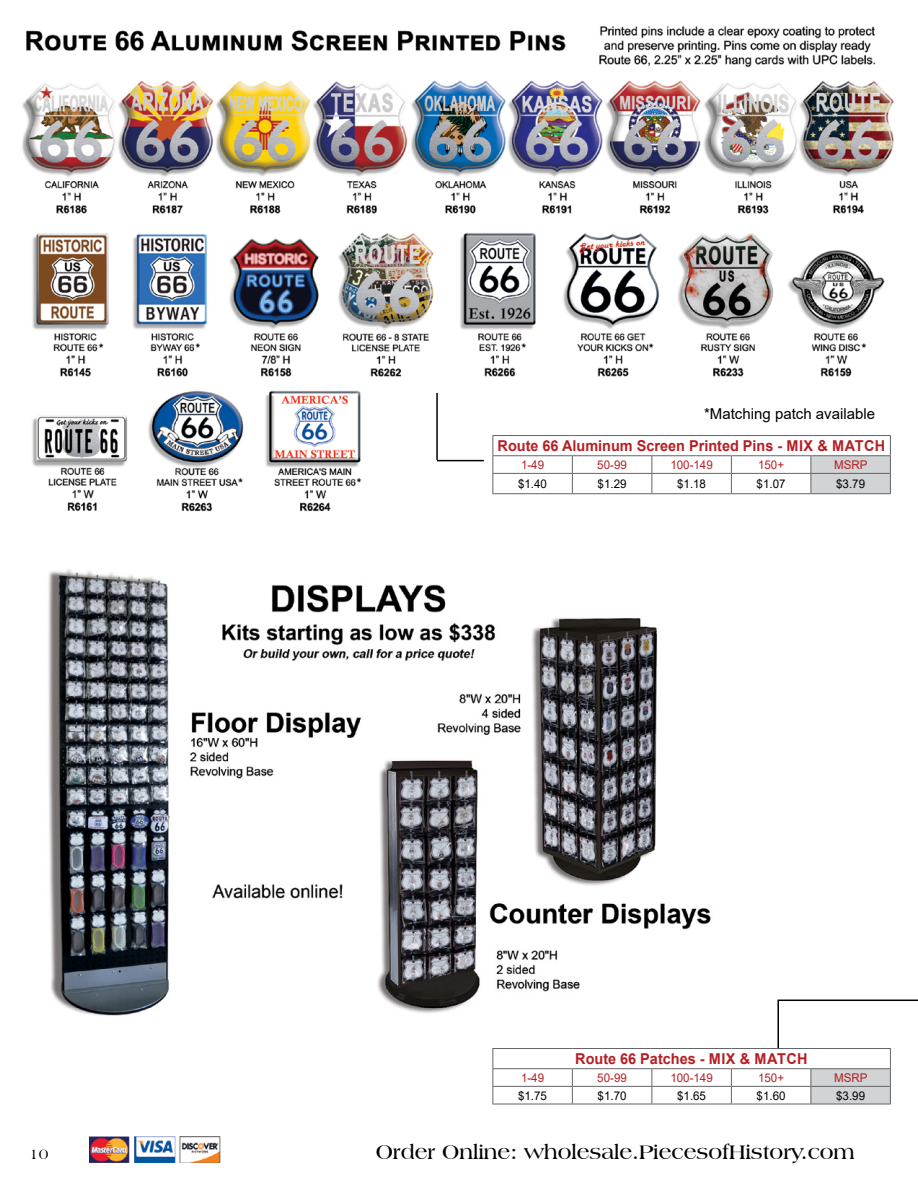
<style>
.page{position:relative;width:918px;height:1188px;background:#fff}
.page>*{position:absolute;margin:0;border:0;box-sizing:border-box;transform-origin:0 0}
.t1{font:700 21px "Americana BT";color:#000}
.t2{font:700 15px "Arial";color:#b51f24;scale:.96 1}
.t3{font:15px "Arial";color:#000}
.t4{font:15px "Americana BT";color:#000}
.t5{font:12px "Arial";color:#000;scale:.96 1}
.t6{font:12px "Arial";color:#b51f24;scale:.96 1}
</style>
<div class="page">
<img style="left:22px;top:26px;width:872px;height:486px">
<hr style="left:492px;top:435px;width:80px;height:1px;background:#636466">
<hr style="left:572px;top:435px;width:80px;height:1px;background:#636466">
<hr style="left:652px;top:435px;width:79px;height:1px;background:#636466">
<hr style="left:731px;top:435px;width:80px;height:1px;background:#636466">
<hr style="left:811px;top:435px;width:80px;height:1px;background:#636466">
<svg style="left:492px;top:436px;width:399px;height:57px"></svg>
<hr style="left:492px;top:493px;width:80px;height:1px;background:#636466">
<hr style="left:572px;top:493px;width:80px;height:1px;background:#636466">
<hr style="left:652px;top:493px;width:79px;height:1px;background:#636466">
<hr style="left:731px;top:493px;width:80px;height:1px;background:#636466">
<hr style="left:811px;top:493px;width:80px;height:1px;background:#636466">
<hr style="left:492px;top:1048px;width:80px;height:1px;background:#636466">
<hr style="left:572px;top:1048px;width:80px;height:1px;background:#636466">
<hr style="left:652px;top:1048px;width:79px;height:1px;background:#636466">
<hr style="left:731px;top:1048px;width:80px;height:1px;background:#636466">
<hr style="left:811px;top:1048px;width:80px;height:1px;background:#636466">
<hr style="left:492px;top:1104px;width:80px;height:1px;background:#636466">
<svg style="left:492px;top:1049px;width:399px;height:55px"></svg>
<hr style="left:572px;top:1104px;width:80px;height:1px;background:#636466">
<hr style="left:652px;top:1104px;width:79px;height:1px;background:#636466">
<hr style="left:731px;top:1104px;width:80px;height:1px;background:#636466">
<hr style="left:811px;top:1104px;width:80px;height:1px;background:#636466">
<img style="left:48px;top:569px;width:663px;height:447px">
<img style="left:89px;top:1136px;width:132px;height:26px">
<hr style="left:779px;top:1000px;width:139px;height:1px;background:#000">
<hr style="left:777px;top:1000px;width:2px;height:48px;background:#000">
<hr style="left:437px;top:460px;width:47px;height:1px;background:#000">
<hr style="left:436px;top:393px;width:2px;height:67px;background:#000">
<p class="t4" style="left:29px;top:1145px;width:21px">10</p>
<p class="t3" style="left:704px;top:403px;width:172px">*Matching patch available</p>
<p class="t2" style="left:498px;top:435px;width:405px">Route 66 Aluminum Screen Printed Pins - MIX &amp; MATCH</p>
<p class="t6" style="left:521px;top:456px;width:26px">1-49</p>
<p class="t6" style="left:597px;top:456px;width:32px">50-99</p>
<p class="t6" style="left:670px;top:456px;width:46px">100-149</p>
<p class="t6" style="left:758px;top:456px;width:29px">150+</p>
<p class="t6" style="left:834px;top:456px;width:36px">MSRP</p>
<p class="t5" style="left:518px;top:475px;width:32px">$1.40</p>
<p class="t5" style="left:598px;top:475px;width:32px">$1.29</p>
<p class="t5" style="left:677px;top:475px;width:32px">$1.18</p>
<p class="t5" style="left:757px;top:475px;width:32px">$1.07</p>
<p class="t5" style="left:836px;top:475px;width:32px">$3.79</p>
<p class="t2" style="left:575px;top:1048px;width:244px">Route 66 Patches - MIX &amp; MATCH</p>
<p class="t6" style="left:521px;top:1069px;width:26px">1-49</p>
<p class="t6" style="left:597px;top:1069px;width:32px">50-99</p>
<p class="t6" style="left:670px;top:1069px;width:46px">100-149</p>
<p class="t6" style="left:758px;top:1069px;width:29px">150+</p>
<p class="t6" style="left:834px;top:1069px;width:36px">MSRP</p>
<p class="t5" style="left:518px;top:1087px;width:32px">$1.75</p>
<p class="t5" style="left:598px;top:1087px;width:32px">$1.70</p>
<p class="t5" style="left:677px;top:1087px;width:32px">$1.65</p>
<p class="t5" style="left:757px;top:1087px;width:32px">$1.60</p>
<p class="t5" style="left:836px;top:1087px;width:32px">$3.99</p>
<h1 class="t1" style="left:376px;top:1139px;width:481px">Order Online: wholesale.PiecesofHistory.com</h1>
</div>
